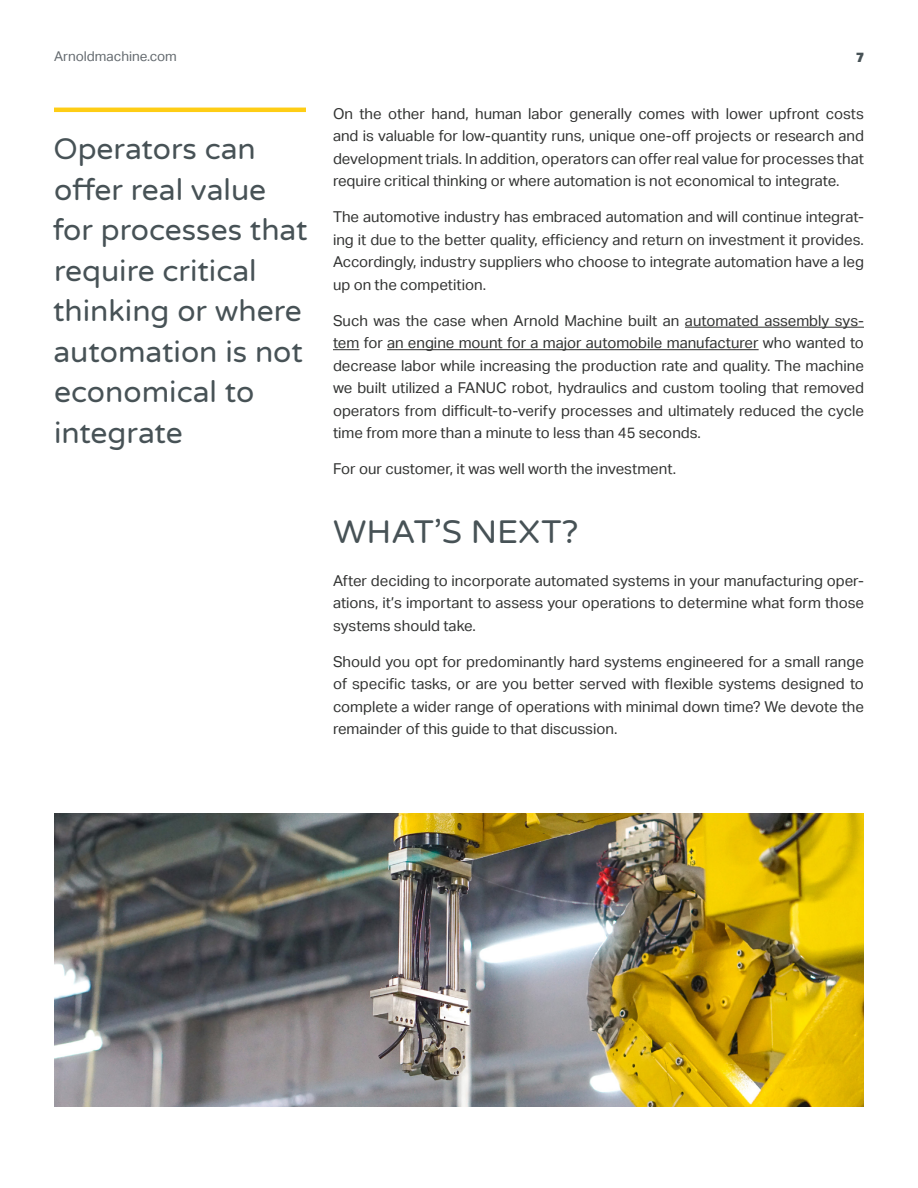
<style>
.page{position:relative;width:918px;height:1188px;background:#fff}
.page>*{position:absolute;margin:0;border:0;box-sizing:border-box;transform-origin:0 0}
.t1{font:33px "Varela Round";color:#475256}
.t2{font:30px/40.5px "Varela Round";color:#475256}
.t3{font:15px/22.5px "Aktiv Grotesk";color:#323332;text-align:justify}
.t4{font:13.5px "Aktiv Grotesk";color:#63696e}
.t5{font:900 13.5px "Aktiv Grotesk";color:#475256}
</style>
<div class="page">
<hr style="left:685px;top:327px;width:179px;height:1px;background:#323332">
<svg style="left:333px;top:349px;width:26px;height:1px"></svg>
<hr style="left:387px;top:349px;width:372px;height:1px;background:#323332">
<img style="left:54px;top:814px;width:810px;height:293px">
<hr style="left:54px;top:108px;width:252px;height:4px;background:#fecd15">
<p class="t4" style="left:54px;top:49px;width:124px">Arnoldmachine.com</p>
<p class="t5" style="left:856px;top:49px;width:9px">7</p>
<p class="t2" style="left:53px;top:128px;width:256px">Operators can offer real value for processes that require critical thinking or where automation is not economical to integrate</p>
<p class="t3" style="left:333px;top:102px;width:533px">On the other hand, human labor generally comes with lower upfront costs and is valuable for low-quantity runs, unique one-off projects or research and development trials. In addition, operators can offer real value for processes that require critical thinking or where automation is not economical to integrate.</p>
<p class="t3" style="left:333px;top:206px;width:533px">The automotive industry has embraced automation and will continue integrat&shy;ing it due to the better quality, efficiency and return on investment it provides.<br>Accordingly, industry suppliers who choose to integrate automation have a leg up on the competition.</p>
<p class="t3" style="left:333px;top:309px;width:533px">Such was the case when Arnold Machine built an automated assembly sys&shy;tem for an engine mount for a major automobile manufacturer who wanted to decrease labor while increasing the production rate and quality. The machine we built utilized a FANUC robot, hydraulics and custom tooling that removed operators from difficult-to-verify processes and ultimately reduced the cycle time from more than a minute to less than 45 seconds.</p>
<p class="t3" style="left:333px;top:458px;width:345px">For our customer, it was well worth the investment.</p>
<h3 class="t1" style="left:333px;top:509px;width:247px">WHAT’S NEXT?</h3>
<p class="t3" style="left:333px;top:570px;width:532px">After deciding to incorporate automated systems in your manufacturing oper&shy;ations, it’s important to assess your operations to determine what form those systems should take.</p>
<p class="t3" style="left:333px;top:651px;width:533px">Should you opt for predominantly hard systems engineered for a small range of specific tasks, or are you better served with flexible systems designed to complete a wider range of operations with minimal down time? We devote the remainder of this guide to that discussion.</p>
</div>
